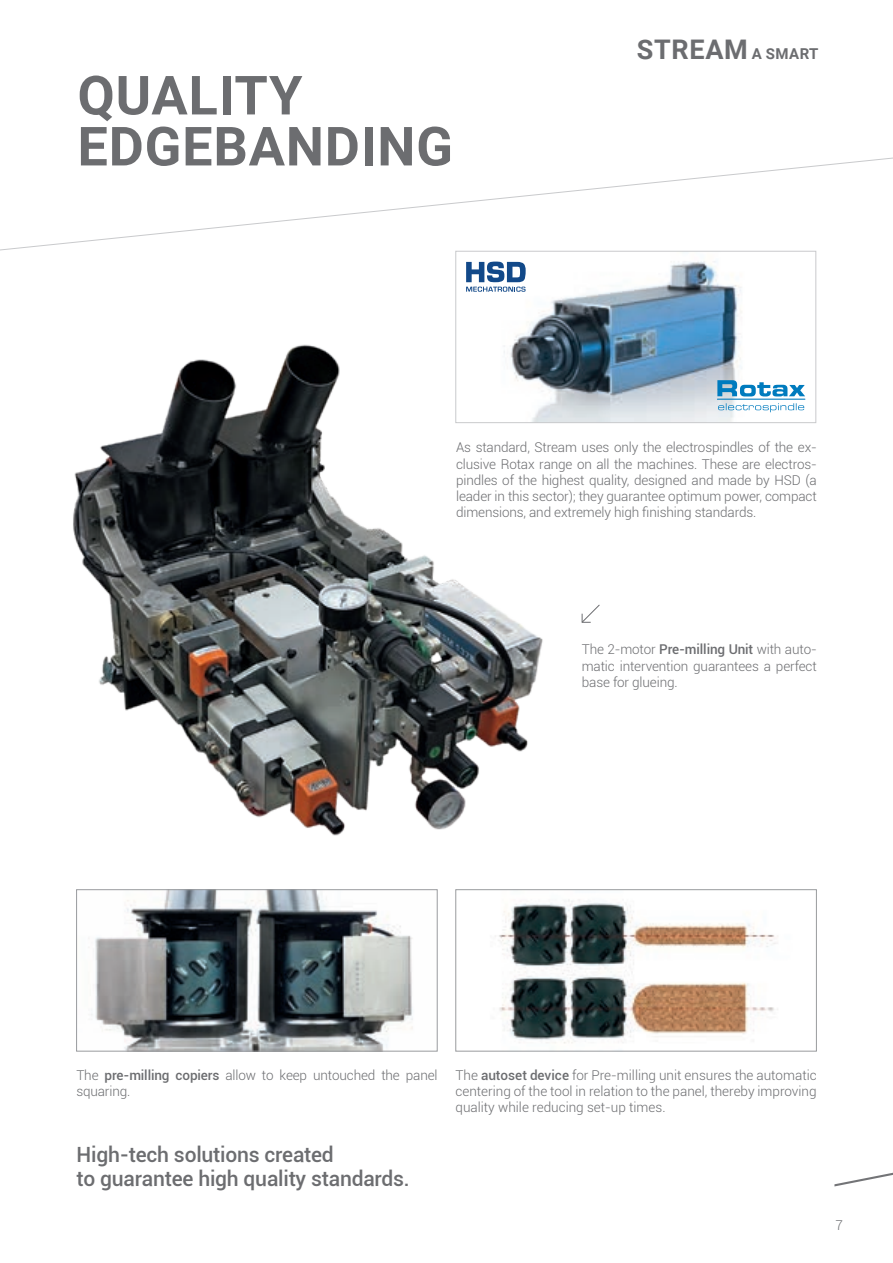
<style>
.page{position:relative;width:893px;height:1263px;background:#fff}
.page>*{position:absolute;margin:0;border:0;box-sizing:border-box;transform-origin:0 0}
.t1{font:700 54px/51px "Roboto";letter-spacing:.015em;color:#6c6d70}
.t2{font:700 27px "Roboto";letter-spacing:.025em;color:#6c6d70}
.t3{font:500 21px/24px "Roboto";letter-spacing:-.01em;color:#6c6d70}
.t4{font:300 13.5px/16.2px "Roboto";letter-spacing:-.01em;color:#6c6d70;text-align:justify}
.s1{font-size:15px}
.s2{font-weight:500}
</style>
<div class="page">
<svg style="left:834px;top:1172px;width:59px;height:14px"></svg>
<svg style="left:0;top:157px;width:893px;height:187px"></svg>
<img style="left:66px;top:336px;width:477px;height:500px">
<img style="left:88px;top:891px;width:325px;height:158px">
<div style="left:76px;top:889px;width:361px;height:162px;border:1px solid #999b9e"></div>
<img style="left:495px;top:899px;width:283px;height:145px">
<div style="left:455px;top:889px;width:362px;height:162px;border:1px solid #999b9e"></div>
<img style="left:457px;top:253px;width:329px;height:168px">
<div style="left:455px;top:251px;width:361px;height:172px;border:1px solid #c9cacc"></div>
<hr style="left:717px;top:399px;width:88px;height:1px;background:#007bbe">
<svg style="left:717px;top:380px;width:88px;height:16px"></svg>
<svg style="left:718px;top:403px;width:86px;height:9px"></svg>
<svg style="left:466px;top:262px;width:60px;height:30px"></svg>
<svg style="left:581px;top:604px;width:19px;height:19px"></svg>
<p class="t1" style="left:77px;top:68px;width:377px">QUALITY<br>EDGEBANDING</p>
<p class="t2" style="left:637px;top:30px;width:183px">STREAM <span class="s1">A SMART</span></p>
<p class="t4" style="left:456px;top:439px;width:362px">As standard, Stream uses only the electrospindles of the ex&shy;clusive Rotax range on all the machines. These are electros&shy;pindles of the highest quality, designed and made by HSD (a leader in this sector); they guarantee optimum power, compact dimensions, and extremely high finishing standards.</p>
<p class="t4" style="left:582px;top:641px;width:236px">The 2-motor <span class="s2">Pre-milling Unit</span> with auto&shy;matic intervention guarantees a perfect base for glueing.</p>
<p class="t4" style="left:76px;top:1066px;width:363px">The <span class="s2">pre-milling copiers</span> allow to keep untouched the panel squaring.</p>
<p class="t3" style="left:77px;top:1142px;width:335px">High-tech solutions created<br>to guarantee high quality standards.</p>
<p class="t4" style="left:455px;top:1066px;width:363px">The <span class="s2">autoset device</span> for Pre-milling unit ensures the automatic centering of the tool in relation to the panel, thereby improving quality while reducing set-up times.</p>
<p class="t4" style="left:836px;top:1216px;width:9px">7</p>
</div>
